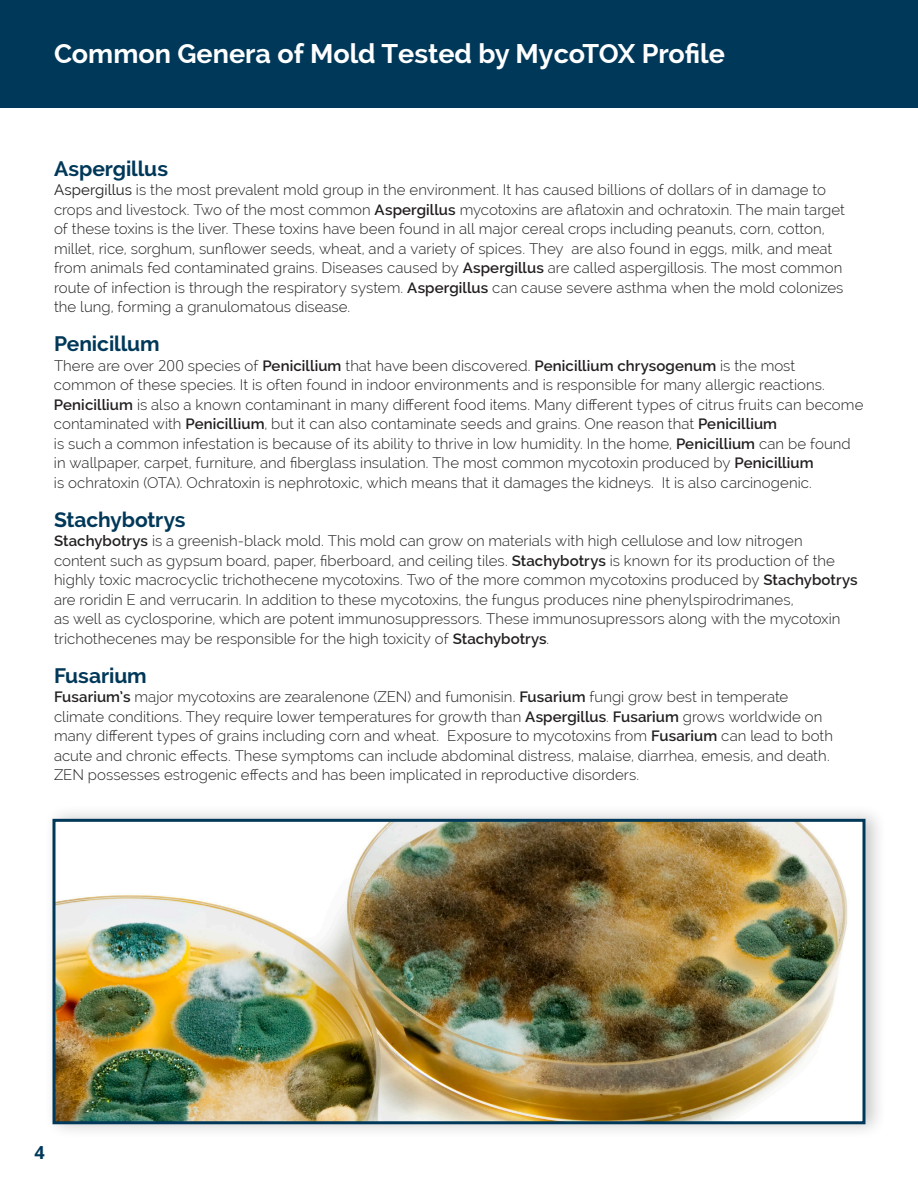
<style>
.page{position:relative;width:918px;height:1188px;background:#fff}
.page>*{position:absolute;margin:0;border:0;box-sizing:border-box;transform-origin:0 0}
.t1{font:700 27px "Raleway";color:#fff}
.t2{font:700 21px "Raleway";letter-spacing:-.005em;color:#003859}
.t3{font:700 18px "Open Sans";color:#003859}
.t4{font:300 15px/19.5px "Raleway";color:#231f20}
.s1{font-weight:400}
.s2{font-weight:600}
.s3{font-family:"Open Sans"}
</style>
<div class="page">
<div style="left:0;top:0;width:918px;height:108px;background:#003859"></div>
<div style="left:44px;top:804px;width:843px;height:335px;background:#231f20;opacity:.25"></div>
<img style="left:56px;top:823px;width:806px;height:297px">
<div style="left:52px;top:819px;width:814px;height:305px;border:3px solid #003859"></div>
<h1 class="t1" style="left:54px;top:38px;width:673px">Common Genera of Mold Tested by MycoTOX Profile</h1>
<h2 class="t2" style="left:54px;top:156px;width:116px">Aspergillus</h2>
<p class="t4" style="left:54px;top:180px;width:792px"><span class="s1">Aspergillus</span> is the most prevalent mold group in the environment. It has caused billions of dollars of in damage to crops and livestock. Two of the most common <span class="s2">Aspergillus</span> mycotoxins are aflatoxin and ochratoxin. The main target of these toxins is the liver. These toxins have been found in all major cereal crops including peanuts, corn, cotton, millet, rice, sorghum, sunflower seeds, wheat, and a variety of spices. They are also found in eggs, milk, and meat from animals fed contaminated grains. Diseases caused by <span class="s2">Aspergillus</span> are called aspergillosis. The most common route of infection is through the respiratory system. <span class="s2">Aspergillus</span> can cause severe asthma when the mold colonizes the lung, forming a granulomatous disease.</p>
<h2 class="t2" style="left:54px;top:332px;width:107px">Penicillum</h2>
<p class="t4" style="left:54px;top:356px;width:811px">There are over <span class="s3">200</span> species of <span class="s2">Penicillium</span> that have been discovered. <span class="s2">Penicillium chrysogenum</span> is the most<br>common of these species. It is often found in indoor environments and is responsible for many allergic reactions.<br><span class="s2">Penicillium</span> is also a known contaminant in many different food items. Many different types of citrus fruits can become contaminated with <span class="s2">Penicillium</span>, but it can also contaminate seeds and grains. One reason that <span class="s2">Penicillium<br></span>is such a common infestation is because of its ability to thrive in low humidity. In the home, <span class="s2">Penicillium</span> can be found in wallpaper, carpet, furniture, and fiberglass insulation. The most common mycotoxin produced by <span class="s2">Penicillium<br></span>is ochratoxin (OTA). Ochratoxin is nephrotoxic, which means that it damages the kidneys. It is also carcinogenic.</p>
<h2 class="t2" style="left:54px;top:507px;width:133px">Stachybotrys</h2>
<p class="t4" style="left:54px;top:531px;width:805px"><span class="s2">Stachybotrys</span> is a greenish-black mold. This mold can grow on materials with high cellulose and low nitrogen content such as gypsum board, paper, fiberboard, and ceiling tiles. <span class="s2">Stachybotrys</span> is known for its production of the highly toxic macrocyclic trichothecene mycotoxins. Two of the more common mycotoxins produced by <span class="s2">Stachybotrys </span>are roridin E and verrucarin. In addition to these mycotoxins, the fungus produces nine phenylspirodrimanes,<br>as well as cyclosporine, which are potent immunosuppressors. These immunosupressors along with the mycotoxin trichothecenes may be responsible for the high toxicity of <span class="s2">Stachybotrys</span>.</p>
<h2 class="t2" style="left:54px;top:663px;width:94px">Fusarium</h2>
<p class="t4" style="left:54px;top:687px;width:780px"><span class="s2">Fusarium’s</span> major mycotoxins are zearalenone (ZEN) and fumonisin. <span class="s2">Fusarium</span> fungi grow best in temperate climate conditions. They require lower temperatures for growth than <span class="s2">Aspergillus</span>. <span class="s2">Fusarium</span> grows worldwide on many different types of grains including corn and wheat. Exposure to mycotoxins from <span class="s2">Fusarium</span> can lead to both acute and chronic effects. These symptoms can include abdominal distress, malaise, diarrhea, emesis, and death.<br>ZEN possesses estrogenic effects and has been implicated in reproductive disorders.</p>
<p class="t3" style="left:34px;top:1140px;width:12px">4</p>
</div>
